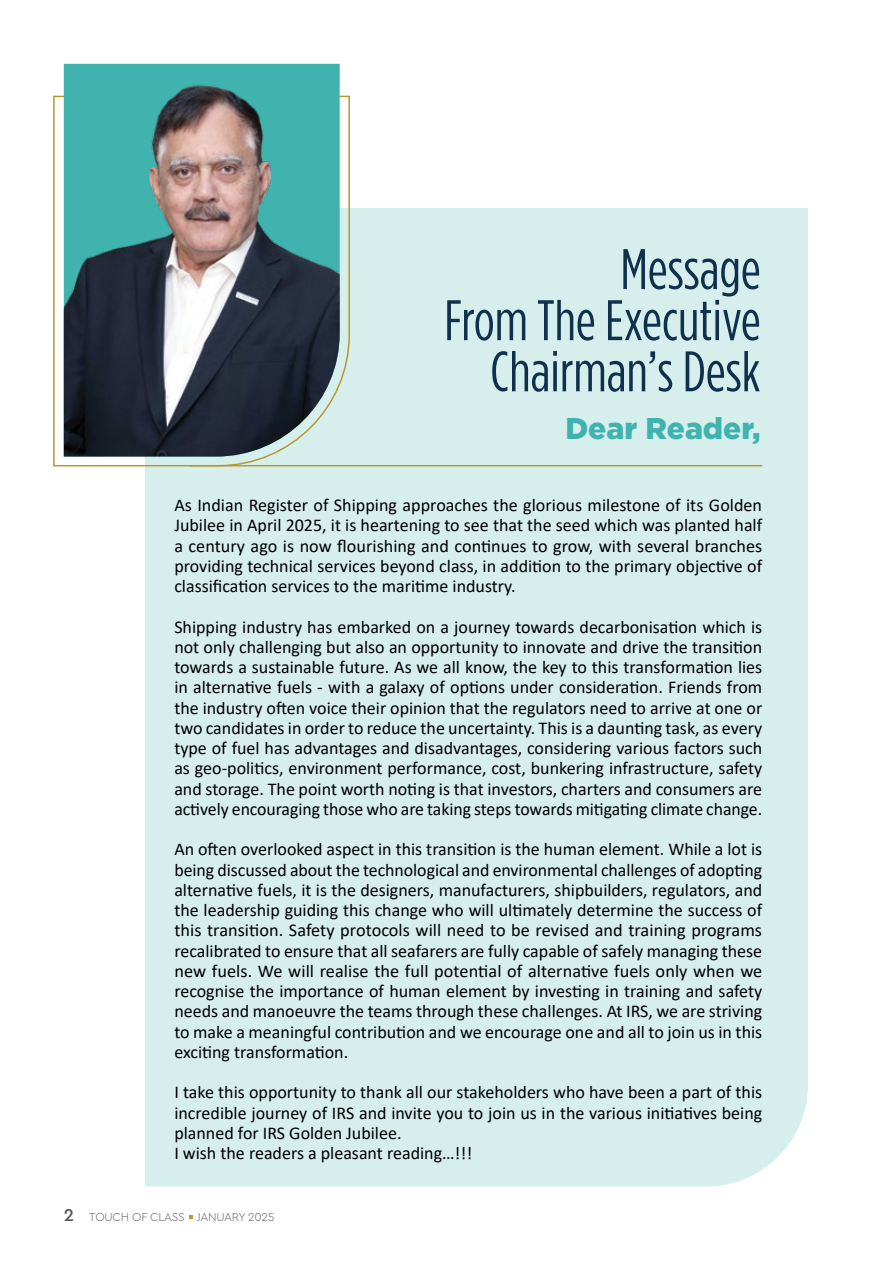
<style>
.page{position:relative;width:893px;height:1263px;background:#fff}
.page>*{position:absolute;margin:0;border:0;box-sizing:border-box;transform-origin:0 0}
.t1{font:57px/51.2px "Gotham Condensed";color:#0f314d;text-align:right}
.t2{font:900 30px "Gotham";color:#41b3af}
.t3{font:18px/20.2px "Calibri";color:#000;text-align:justify}
.t4{font:300 12px "Cera Pro";letter-spacing:-.02em;color:#636466}
.s1{font-weight:500;font-size:18px;color:#58595b}
</style>
<div class="page">
<svg style="left:189px;top:1215px;width:4px;height:4px"></svg>
<div style="left:145px;top:208px;width:663px;height:978px;background:#d6eeec"></div>
<svg style="left:53px;top:95px;width:298px;height:372px"></svg>
<hr style="left:189px;top:465px;width:573px;height:1px;background:#b8982e">
<img style="left:64px;top:64px;width:276px;height:393px">
<h1 class="t1" style="left:444px;top:243px;width:318px">Message<br>From The Executive<br>Chairman’s Desk</h1>
<h2 class="t2" style="left:565px;top:411px;width:197px">Dear Reader,</h2>
<p class="t3" style="left:174px;top:494px;width:589px">As Indian Register of Shipping approaches the glorious milestone of its Golden Jubilee in April 2025, it is heartening to see that the seed which was planted half a century ago is now flourishing and continues to grow, with several branches providing technical services beyond class, in addition to the primary objective of classification services to the maritime industry.</p>
<p class="t3" style="left:174px;top:616px;width:589px">Shipping industry has embarked on a journey towards decarbonisation which is not only challenging but also an opportunity to innovate and drive the transition towards a sustainable future. As we all know, the key to this transformation lies in alternative fuels - with a galaxy of options under consideration. Friends from the industry often voice their opinion that the regulators need to arrive at one or two candidates in order to reduce the uncertainty. This is a daunting task, as every type of fuel has advantages and disadvantages, considering various factors such as geo-politics, environment performance, cost, bunkering infrastructure, safety and storage. The point worth noting is that investors, charters and consumers are actively encouraging those who are taking steps towards mitigating climate change.</p>
<p class="t3" style="left:174px;top:839px;width:590px">An often overlooked aspect in this transition is the human element. While a lot is being discussed about the technological and environmental challenges of adopting alternative fuels, it is the designers, manufacturers, shipbuilders, regulators, and the leadership guiding this change who will ultimately determine the success of this transition. Safety protocols will need to be revised and training programs recalibrated to ensure that all seafarers are fully capable of safely managing these new fuels. We will realise the full potential of alternative fuels only when we recognise the importance of human element by investing in training and safety needs and manoeuvre the teams through these challenges. At IRS, we are striving to make a meaningful contribution and we encourage one and all to join us in this exciting transformation.</p>
<p class="t3" style="left:174px;top:1082px;width:589px;text-align:left">I take this opportunity to thank all our stakeholders who have been a part of this incredible journey of IRS and invite you to join us in the various initiatives being planned for IRS Golden Jubilee.<br>I wish the readers a pleasant reading…!!!</p>
<p class="t4" style="left:64px;top:1208px;width:212px"><span class="s1">2</span> TOUCH OF CLASS JANUARY 2025</p>
</div>
